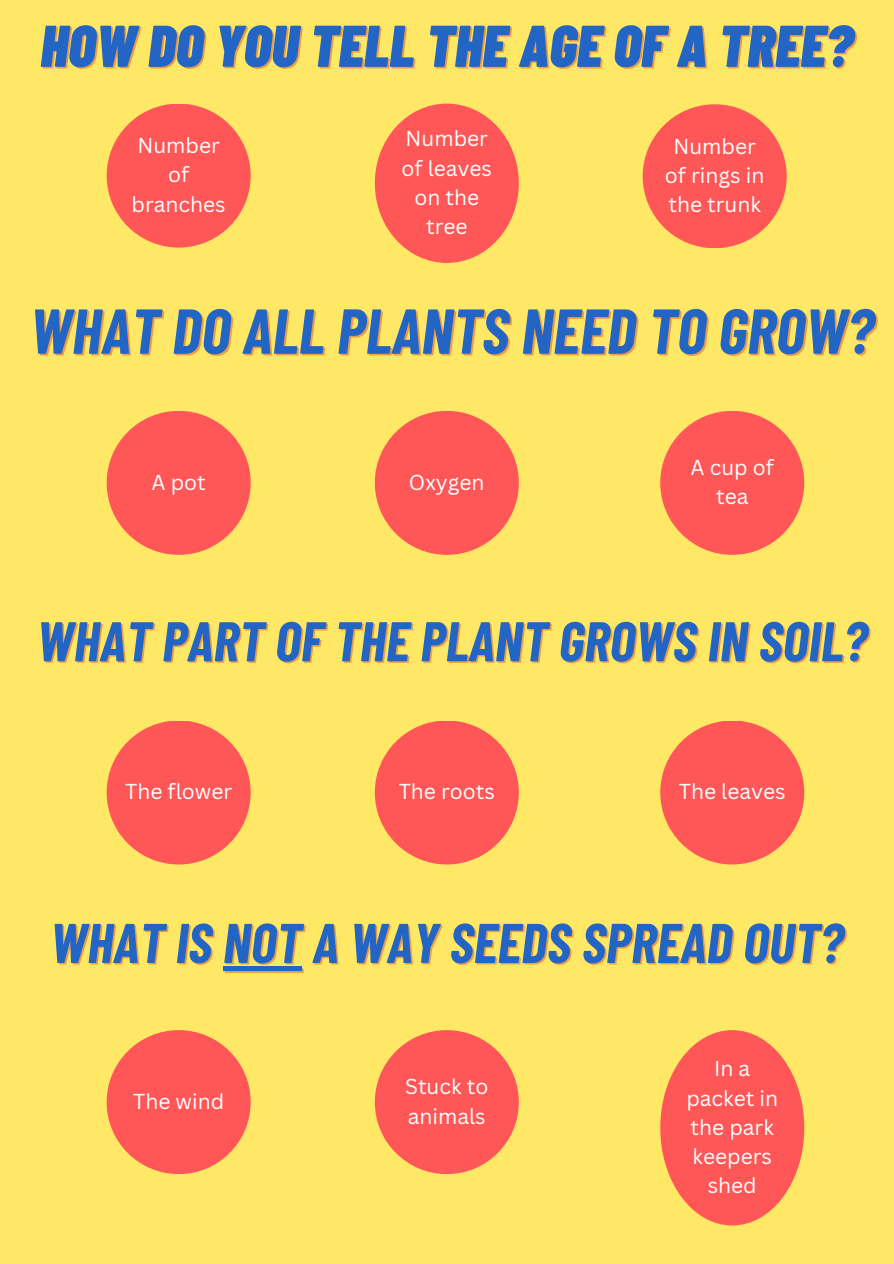
<style>
.page{position:relative;width:894px;height:1264px;background:#fff}
.page>*{position:absolute;margin:0;border:0;box-sizing:border-box;transform-origin:0 0}
.t1{font:italic 700 63.3px "Barlow Condensed";color:#2265c4}
.t2{font:italic 900 58.8px "Barlow Condensed";color:#2265c4}
.t3{font:italic 700 55.8px "Barlow Condensed";color:#2265c4}
.t4{font:21px/29.2px "Canva Sans";color:#fff;text-align:center}
.s1{color:rgb(211 47 35/.42)}
</style>
<div class="page">
<img style="left:0;top:0;width:893px;height:1263px">
<hr style="left:223px;top:966px;width:78px;height:4px;background:#2265c4">
<p class="t2" style="left:40px;top:8px;width:814px">HOW DO YOU TELL THE AGE OF A TREE?</p>
<p class="t4" style="left:131px;top:130px;width:96px">Number of branches</p>
<p class="t4" style="left:401px;top:124px;width:92px">Number of leaves on the tree</p>
<p class="t4" style="left:664px;top:131px;width:101px">Number of rings in the trunk</p>
<h2 class="t1" style="left:30px;top:290px;width:845px">WHAT DO ALL PLANTS NEED TO GROW?</h2>
<h2 class="t4" style="left:151px;top:467px;width:56px">A pot</h2>
<p class="t4" style="left:409px;top:467px;width:77px">Oxygen</p>
<h1 class="t4" style="left:690px;top:452px;width:85px">A cup of tea</h1>
<p class="t3" style="left:36px;top:605px;width:832px">WHAT PART OF THE PLANT GROWS IN SOIL?</p>
<h1 class="t4" style="left:125px;top:776px;width:108px">The flower</h1>
<p class="t4" style="left:398px;top:776px;width:98px">The roots</p>
<p class="t4" style="left:678px;top:776px;width:108px">The leaves</p>
<p class="t3" style="left:50px;top:907px;width:795px">WHAT IS <span class="s1">NOT</span> A WAY SEEDS SPREAD OUT?</p>
<p class="t4" style="left:133px;top:1086px;width:93px">The wind</p>
<p class="t4" style="left:405px;top:1071px;width:85px;text-align:left">Stuck to animals</p>
<p class="t4" style="left:686px;top:1053px;width:93px">In a packet in the park keepers shed</p>
</div>
